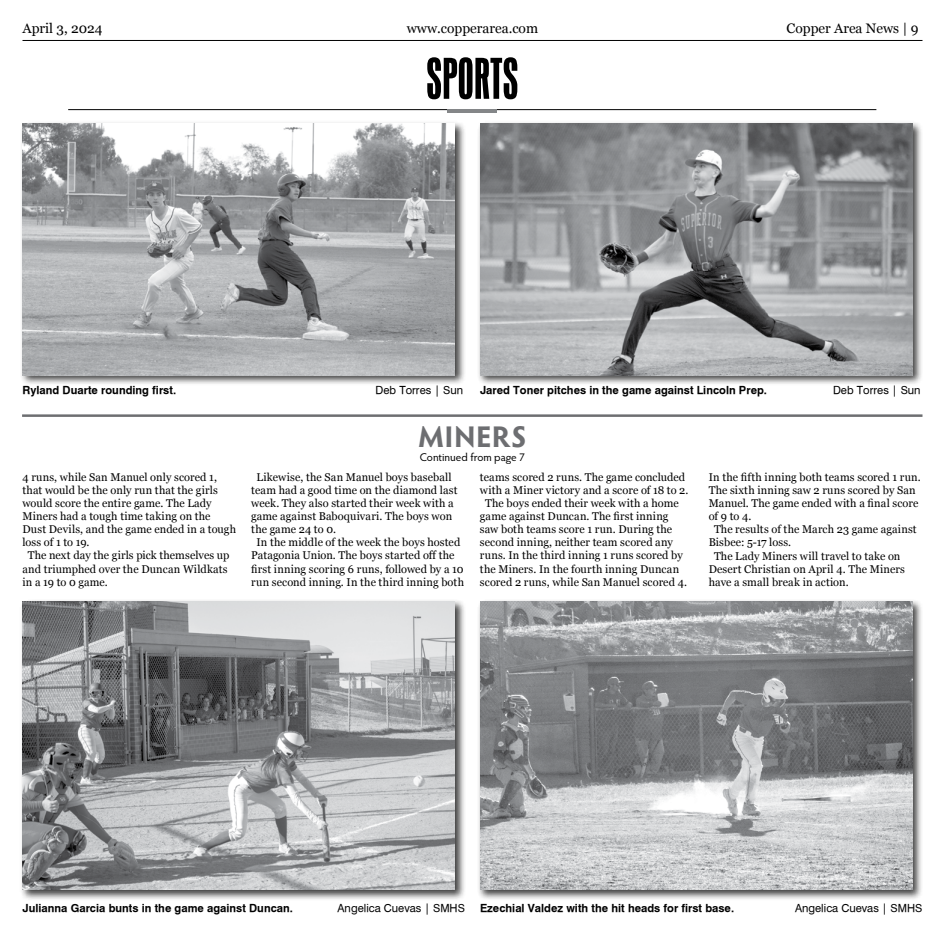
<style>
.page{position:relative;width:945px;height:945px;background:#fff}
.page>*{position:absolute;margin:0;border:0;box-sizing:border-box;transform-origin:0 0}
.t1{font:condensed 60px "Aurora BT";color:#000}
.t2{font:700 30px "Hypatia Sans Pro";letter-spacing:.015em;color:#6d6e71}
.t3{font:13.75px "Georgia";color:#000}
.t4{font:11.25px "Georgia";letter-spacing:.01em;color:#000}
.t5{font:700 11.25px "Geneva";color:#000}
.t6{font:11.25px "Geneva";color:#000}
.t7{font:11.25px "Hypatia Sans Pro";color:#000}
</style>
<div class="page">
<hr style="left:22px;top:40px;width:900px;height:1px;background:#000">
<hr style="left:68px;top:109px;width:808px;height:1px;background:#000">
<hr style="left:448px;top:109px;width:49px;height:3px;background:#848688">
<div style="left:20px;top:599px;width:446px;height:302px;background:#000;opacity:.75"></div>
<img style="left:22px;top:602px;width:433px;height:288px">
<div style="left:477px;top:599px;width:447px;height:302px;background:#000;opacity:.75"></div>
<img style="left:480px;top:602px;width:432px;height:288px">
<hr style="left:22px;top:414px;width:901px;height:3px;background:#6d6e71">
<div style="left:20px;top:120px;width:446px;height:266px;background:#000;opacity:.75"></div>
<img style="left:22px;top:123px;width:433px;height:252px">
<div style="left:477px;top:120px;width:447px;height:266px;background:#000;opacity:.75"></div>
<img style="left:480px;top:123px;width:432px;height:252px">
<p class="t3" style="left:22px;top:18px;width:82px">April 3, 2024</p>
<p class="t3" style="left:407px;top:18px;width:133px">www.copperarea.com</p>
<p class="t3" style="left:787px;top:18px;width:134px">Copper Area News | 9</p>
<h1 class="t1" style="left:426px;top:47px;width:94px">SPORTS</h1>
<p class="t5" style="left:22px;top:383px;width:155px">Ryland Duarte rounding first.</p>
<p class="t6" style="left:376px;top:383px;width:89px">Deb Torres | Sun</p>
<p class="t5" style="left:480px;top:383px;width:289px">Jared Toner pitches in the game against Lincoln Prep.</p>
<p class="t6" style="left:833px;top:383px;width:89px">Deb Torres | Sun</p>
<p class="t4" style="left:22px;top:469px;width:196px">4 runs, while San Manuel only scored 1,</p>
<p class="t4" style="left:22px;top:482px;width:197px">that would be the only run that the girls</p>
<p class="t4" style="left:22px;top:495px;width:191px">would score the entire game. The Lady</p>
<p class="t4" style="left:22px;top:508px;width:190px">Miners had a tough time taking on the</p>
<p class="t4" style="left:22px;top:521px;width:215px">Dust Devils, and the game ended in a tough</p>
<p class="t4" style="left:22px;top:534px;width:69px">loss of 1 to 19.</p>
<p class="t4" style="left:28px;top:547px;width:203px">The next day the girls pick themselves up</p>
<p class="t4" style="left:22px;top:560px;width:207px">and triumphed over the Duncan Wildkats</p>
<p class="t4" style="left:22px;top:574px;width:87px">in a 19 to 0 game.</p>
<h2 class="t2" style="left:418px;top:416px;width:110px">MINERS</h2>
<p class="t7" style="left:420px;top:449px;width:107px">Continued from page 7</p>
<p class="t4" style="left:257px;top:469px;width:197px">Likewise, the San Manuel boys baseball</p>
<p class="t4" style="left:251px;top:482px;width:208px">team had a good time on the diamond last</p>
<p class="t4" style="left:251px;top:495px;width:204px">week. They also started their week with a</p>
<p class="t4" style="left:251px;top:508px;width:202px">game against Baboquivari. The boys won</p>
<p class="t4" style="left:251px;top:521px;width:86px">the game 24 to 0.</p>
<p class="t4" style="left:257px;top:534px;width:205px">In the middle of the week the boys hosted</p>
<p class="t4" style="left:251px;top:547px;width:205px">Patagonia Union. The boys started off the</p>
<p class="t4" style="left:251px;top:560px;width:214px">first inning scoring 6 runs, followed by a 10</p>
<p class="t4" style="left:251px;top:574px;width:214px">run second inning. In the third inning both</p>
<p class="t4" style="left:480px;top:469px;width:207px">teams scored 2 runs. The game concluded</p>
<p class="t4" style="left:480px;top:482px;width:210px">with a Miner victory and a score of 18 to 2.</p>
<p class="t4" style="left:485px;top:495px;width:195px">The boys ended their week with a home</p>
<p class="t4" style="left:480px;top:508px;width:190px">game against Duncan. The first inning</p>
<p class="t4" style="left:480px;top:521px;width:194px">saw both teams score 1 run. During the</p>
<p class="t4" style="left:480px;top:534px;width:195px">second inning, neither team scored any</p>
<p class="t4" style="left:480px;top:547px;width:204px">runs. In the third inning 1 runs scored by</p>
<p class="t4" style="left:480px;top:561px;width:201px">the Miners. In the fourth inning Duncan</p>
<p class="t4" style="left:480px;top:574px;width:209px">scored 2 runs, while San Manuel scored 4.</p>
<p class="t4" style="left:709px;top:469px;width:214px">In the fifth inning both teams scored 1 run.</p>
<p class="t4" style="left:709px;top:482px;width:209px">The sixth inning saw 2 runs scored by San</p>
<p class="t4" style="left:709px;top:495px;width:211px">Manuel. The game ended with a final score</p>
<p class="t4" style="left:709px;top:508px;width:44px">of 9 to 4.</p>
<p class="t4" style="left:714px;top:521px;width:204px">The results of the March 23 game against</p>
<p class="t4" style="left:709px;top:534px;width:84px">Bisbee: 5-17 loss.</p>
<p class="t4" style="left:714px;top:547px;width:188px">The Lady Miners will travel to take on</p>
<p class="t4" style="left:709px;top:561px;width:198px">Desert Christian on April 4. The Miners</p>
<p class="t4" style="left:709px;top:574px;width:141px">have a small break in action.</p>
<p class="t5" style="left:22px;top:901px;width:272px">Julianna Garcia bunts in the game against Duncan.</p>
<p class="t6" style="left:337px;top:901px;width:129px">Angelica Cuevas | SMHS</p>
<p class="t5" style="left:480px;top:901px;width:256px">Ezechial Valdez with the hit heads for first base.</p>
<p class="t6" style="left:795px;top:901px;width:129px">Angelica Cuevas | SMHS</p>
</div>
